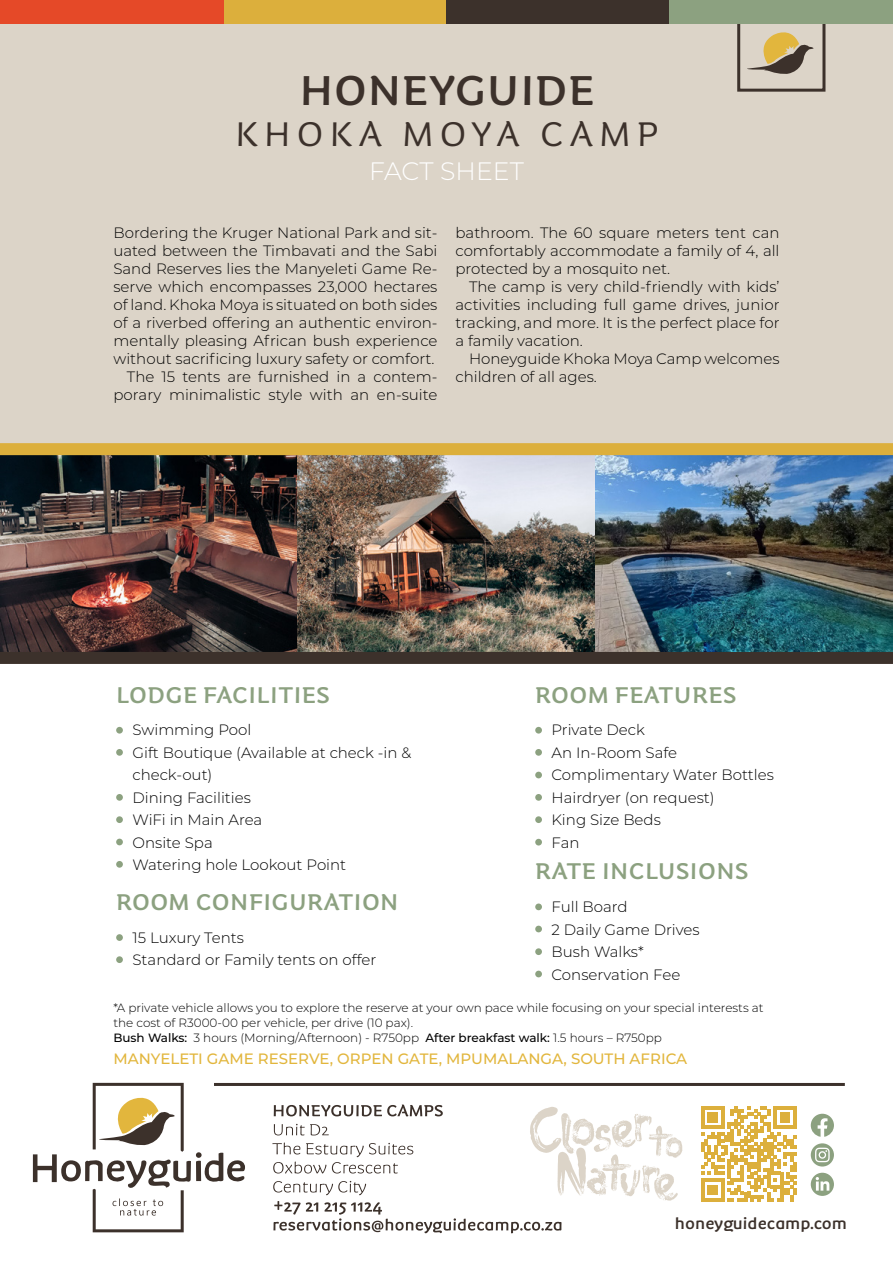
<style>
.page{position:relative;width:893px;height:1263px;background:#fff}
.page>*{position:absolute;margin:0;border:0;box-sizing:border-box;transform-origin:0 0}
.t1{font:700 41.25px "Albatros";letter-spacing:.02em;color:#3c312b}
.t2{font:500 33.75px "Albatros";letter-spacing:.18em;color:#3c312b}
.t3{font:300 25.2px "Montserrat";color:#fff}
.t4{font:700 22.5px "Albatros";letter-spacing:.02em;color:#8ca180}
.t5{font:700 15.9px "Albatros";color:#3c312b}
.t6{font:300 15px/18px "Montserrat";color:#000}
.t7{font:500 15px "Montserrat";color:#e2b63d}
.t8{font:300 12px/15px "Montserrat";color:#000}
.s1{font-weight:500}
</style>
<div class="page">
<div style="left:0;top:21px;width:893px;height:451px;background:#dcd4c8"></div>
<img style="left:0;top:455px;width:893px;height:197px">
<div style="left:0;top:652px;width:893px;height:12px;background:#3c312b"></div>
<div style="left:0;top:443px;width:893px;height:12px;background:#dcaf3c"></div>
<div style="left:737px;top:13px;width:88px;height:79px;border:3px solid #3c312b"></div>
<div style="left:223px;top:0;width:223px;height:23px;background:#dcaf3c"></div>
<div style="left:0;top:0;width:223px;height:23px;background:#e54928"></div>
<div style="left:446px;top:0;width:224px;height:23px;background:#3c312b"></div>
<div style="left:670px;top:0;width:223px;height:23px;background:#8ca180"></div>
<svg style="left:33px;top:1083px;width:212px;height:149px"></svg>
<svg style="left:747px;top:32px;width:67px;height:42px"></svg>
<hr style="left:214px;top:1083px;width:631px;height:3px;background:#3c312b">
<svg style="left:701px;top:1106px;width:96px;height:95px"></svg>
<svg style="left:811px;top:1143px;width:23px;height:23px"></svg>
<svg style="left:811px;top:1173px;width:23px;height:23px"></svg>
<svg style="left:811px;top:1114px;width:23px;height:23px"></svg>
<div style="left:116px;top:727px;width:7px;height:7px;background:#8ca180;border-radius:50%"></div>
<div style="left:535px;top:727px;width:7px;height:7px;background:#8ca180;border-radius:50%"></div>
<div style="left:535px;top:903px;width:7px;height:7px;background:#8ca180;border-radius:50%"></div>
<div style="left:116px;top:934px;width:7px;height:7px;background:#8ca180;border-radius:50%"></div>
<div style="left:116px;top:749px;width:7px;height:7px;background:#8ca180;border-radius:50%"></div>
<div style="left:535px;top:749px;width:7px;height:7px;background:#8ca180;border-radius:50%"></div>
<div style="left:535px;top:926px;width:7px;height:6px;background:#8ca180;border-radius:50%"></div>
<div style="left:116px;top:956px;width:7px;height:7px;background:#8ca180;border-radius:50%"></div>
<div style="left:116px;top:794px;width:7px;height:7px;background:#8ca180;border-radius:50%"></div>
<div style="left:535px;top:794px;width:7px;height:7px;background:#8ca180;border-radius:50%"></div>
<div style="left:535px;top:971px;width:7px;height:6px;background:#8ca180;border-radius:50%"></div>
<div style="left:116px;top:816px;width:7px;height:7px;background:#8ca180;border-radius:50%"></div>
<div style="left:535px;top:816px;width:7px;height:7px;background:#8ca180;border-radius:50%"></div>
<div style="left:535px;top:839px;width:7px;height:6px;background:#8ca180;border-radius:50%"></div>
<div style="left:116px;top:839px;width:7px;height:6px;background:#8ca180;border-radius:50%"></div>
<div style="left:116px;top:861px;width:7px;height:7px;background:#8ca180;border-radius:50%"></div>
<div style="left:535px;top:772px;width:7px;height:6px;background:#8ca180;border-radius:50%"></div>
<div style="left:535px;top:948px;width:7px;height:7px;background:#8ca180;border-radius:50%"></div>
<svg style="left:272px;top:1104px;width:411px;height:129px"></svg>
<h1 class="t1" style="left:299px;top:64px;width:296px">HONEYGUIDE</h1>
<h2 class="t2" style="left:235px;top:113px;width:425px">KHOKA MOYA CAMP</h2>
<h3 class="t3" style="left:369px;top:154px;width:156px">FACT SHEET</h3>
<p class="t6" style="left:113px;top:223px;width:326px;text-align:right">Bordering the Kruger National Park and sit&shy;uated between the Timbavati and the Sabi Sand Reserves lies the Manyeleti Game Re&shy;serve which encompasses 23,000 hectares of land. Khoka Moya is situated on both sides of a riverbed offering an authentic environ&shy;mentally pleasing African bush experience without sacrificing luxury safety or comfort.<br>The 15 tents are furnished in a contem&shy;porary minimalistic style with an en-suite</p>
<p class="t6" style="left:455px;top:223px;width:326px;text-align:justify">bathroom. The 60 square meters tent can comfortably accommodate a family of 4, all protected by a mosquito net.</p>
<p class="t6" style="left:455px;top:277px;width:326px;text-align:justify;text-indent:13px">The camp is very child-friendly with kids’ activities including full game drives, junior tracking, and more. It is the perfect place for a family vacation.</p>
<p class="t6" style="left:455px;top:349px;width:326px;text-indent:13px">Honeyguide Khoka Moya Camp welcomes children of all ages.</p>
<h3 class="t4" style="left:116px;top:680px;width:215px">LODGE FACILITIES</h3>
<h3 class="t4" style="left:535px;top:680px;width:202px">ROOM FEATURES</h3>
<p class="t6" style="left:133px;top:718px;width:280px;line-height:22.5px">Swimming Pool<br>Gift Boutique (Available at check -in &amp; check-out)<br>Dining Facilities<br>WiFi in Main Area<br>Onsite Spa<br>Watering hole Lookout Point</p>
<p class="t6" style="left:552px;top:718px;width:224px;line-height:22.5px">Private Deck<br>An In-Room Safe<br>Complimentary Water Bottles<br>Hairdryer (on request)<br>King Size Beds<br>Fan</p>
<p class="t6" style="left:552px;top:895px;width:150px;line-height:22.5px">Full Board<br>2 Daily Game Drives<br>Bush Walks*<br>Conservation Fee</p>
<h3 class="t4" style="left:535px;top:857px;width:215px">RATE INCLUSIONS</h3>
<h3 class="t4" style="left:116px;top:888px;width:284px">ROOM CONFIGURATION</h3>
<p class="t6" style="left:133px;top:926px;width:245px;line-height:22.5px">15 Luxury Tents<br>Standard or Family tents on offer</p>
<p class="t8" style="left:113px;top:1000px;width:652px">*A private vehicle allows you to explore the reserve at your own pace while focusing on your special interests at the cost of R3000-00 per vehicle, per drive (10 pax).<br><span class="s1">Bush Walks:</span> 3 hours (Morning/Afternoon) - R750pp <span class="s1">After breakfast walk:</span> 1.5 hours – R750pp</p>
<p class="t7" style="left:113px;top:1048px;width:575px">MANYELETI GAME RESERVE, ORPEN GATE, MPUMALANGA, SOUTH AFRICA</p>
<p class="t5" style="left:675px;top:1213px;width:173px">honeyguidecamp.com</p>
</div>
